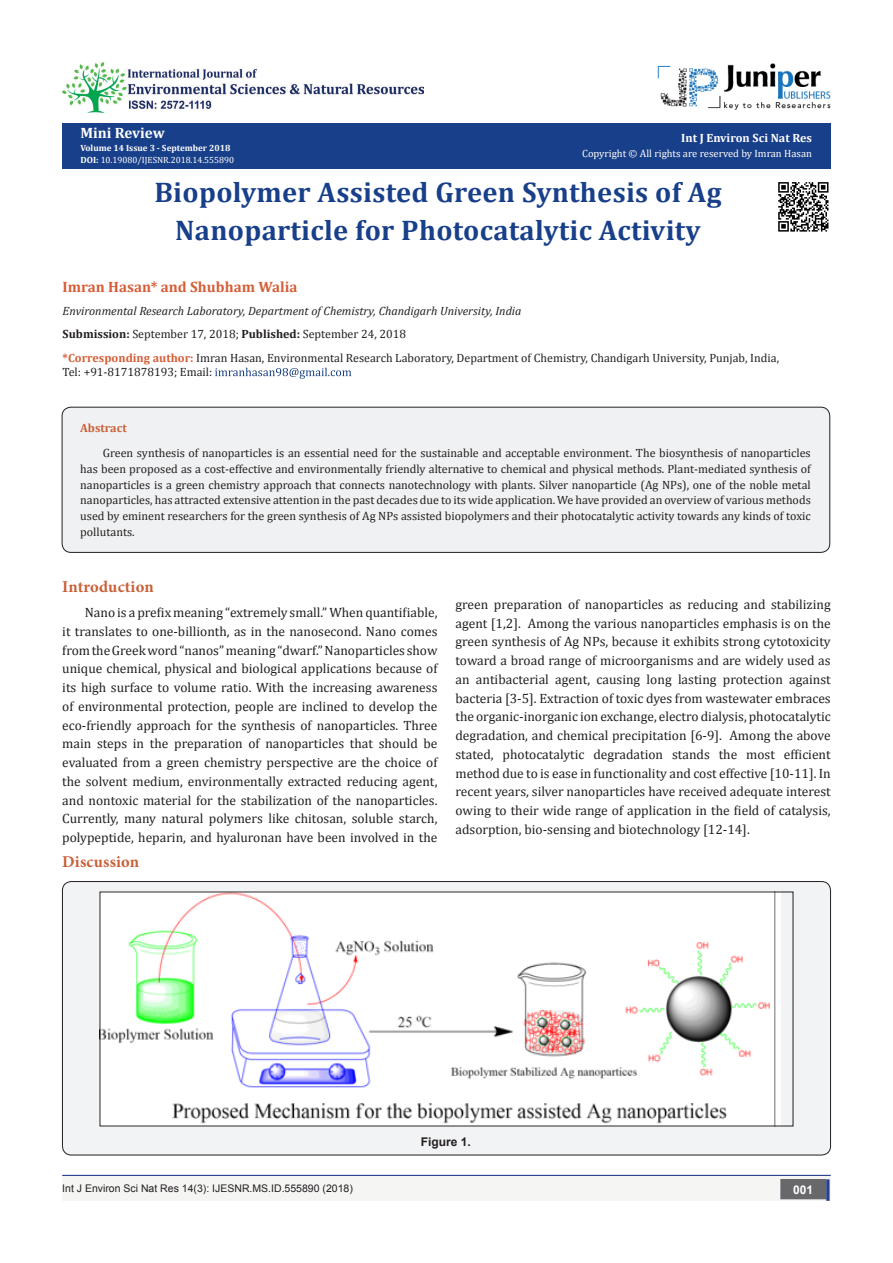
<style>
.page{position:relative;width:893px;height:1263px;background:#fff}
.page>*{position:absolute;margin:0;border:0;box-sizing:border-box;transform-origin:0 0}
.t1{font:700 28.5px/37.5px "Cambria";letter-spacing:.01em;color:#183f89;text-align:center}
.t2{font:700 16.5px "Minion Pro";letter-spacing:.01em;color:#ca5f37}
.t3{font:700 15px "Cambria";color:#d55e37}
.t4{font:700 15px "Cambria";color:#fff}
.t5{font:13.5px/18.8px "Cambria";color:#231f20;text-align:justify}
.t6{font:12px/15.8px "Cambria";color:#231f20;text-align:justify}
.t7{font:italic 12px "Cambria";color:#231f20}
.t8{font:700 12px "Cambria";color:#fff}
.t9{font:700 12px "Cambria";color:#ca5f37}
.t10{font:700 12px "Arial";color:#231f20}
.t11{font:700 12px "Arial";color:#fff}
.t12{font:10.5px "Arial";color:#231f20}
.t13{font:10.5px "Cambria";color:#fffefc}
.t14{font:9px "Cambria";color:#fff}
.t15{font:700 9px "Cambria";color:#fff}
.s1{font-weight:700}
.s2{font-weight:700;color:#d55e37}
</style>
<div class="page">
<svg style="left:215px;top:368px;width:136px;height:11px"></svg>
<div style="left:62px;top:1175px;width:494px;height:26px;background:#f5f5f4"></div>
<img style="left:657px;top:63px;width:173px;height:47px">
<div style="left:503px;top:1176px;width:328px;height:25px;background:#f5f5f4"></div>
<div style="left:781px;top:1180px;width:44px;height:18px;background:#68676a"></div>
<div style="left:780px;top:1179px;width:46px;height:20px;border:2px solid #68676a"></div>
<div style="left:826px;top:1179px;width:3px;height:22px;background:#253f8e;border:2px solid #253f8e"></div>
<hr style="left:62px;top:1175px;width:769px;height:1px;background:#253f8e">
<img style="left:62px;top:62px;width:362px;height:51px">
<div style="left:62px;top:124px;width:769px;height:45px;background:#183f89"></div>
<div style="left:62px;top:407px;width:768px;height:145px;background:#f0f1f2;border-radius:9px"></div>
<div style="left:62px;top:407px;width:768px;height:146px;border:1px solid #231f20;border-radius:9px"></div>
<div style="left:62px;top:881px;width:768px;height:274px;background:#f2f3f4;border-radius:9px"></div>
<img style="left:102px;top:894px;width:679px;height:230px">
<img style="left:778px;top:182px;width:51px;height:50px">
<p class="t4" style="left:80px;top:123px;width:86px">Mini Review</p>
<p class="t15" style="left:80px;top:141px;width:151px">Volume 14 Issue 3 - September 2018</p>
<p class="t14" style="left:80px;top:155px;width:155px"><span class="s1">DOI:</span> 10.19080/IJESNR.2018.14.555890</p>
<p class="t8" style="left:681px;top:129px;width:132px">Int J Environ Sci Nat Res</p>
<p class="t13" style="left:582px;top:148px;width:231px">Copyright © All rights are reserved by Imran Hasan</p>
<p class="t1" style="left:154px;top:173px;width:569px">Biopolymer Assisted Green Synthesis of Ag<br>Nanoparticle for Photocatalytic Activity</p>
<p class="t3" style="left:63px;top:276px;width:236px">Imran Hasan* and Shubham Walia</p>
<p class="t7" style="left:63px;top:302px;width:460px">Environmental Research Laboratory, Department of Chemistry, Chandigarh University, India</p>
<p class="t6" style="left:63px;top:326px;width:345px"><span class="s1">Submission:</span> September 17, 2018; <span class="s1">Published:</span> September 24, 2018</p>
<p class="t6" style="left:63px;top:350px;width:718px"><span class="s2">*Corresponding author:</span> Imran Hasan, Environmental Research Laboratory, Department of Chemistry, Chandigarh University, Punjab, India,</p>
<p class="t6" style="left:63px;top:364px;width:151px">Tel: +91-8171878193; Email:</p>
<p class="t9" style="left:80px;top:420px;width:48px">Abstract</p>
<p class="t6" style="left:80px;top:445px;width:732px;text-indent:22px">Green synthesis of nanoparticles is an essential need for the sustainable and acceptable environment. The biosynthesis of nanoparticles has been proposed as a cost-effective and environmentally friendly alternative to chemical and physical methods. Plant-mediated synthesis of nanoparticles is a green chemistry approach that connects nanotechnology with plants. Silver nanoparticle (Ag NPs), one of the noble metal nanoparticles, has attracted extensive attention in the past decades due to its wide application. We have provided an overview of various methods used by eminent researchers for the green synthesis of Ag NPs assisted biopolymers and their photocatalytic activity towards any kinds of toxic pollutants.</p>
<p class="t2" style="left:62px;top:575px;width:93px">Introduction</p>
<p class="t5" style="left:62px;top:603px;width:377px;text-indent:22px">Nano is a prefix meaning “extremely small.” When quantifiable, it translates to one-billionth, as in the nanosecond. Nano comes from the Greek word “nanos” meaning “dwarf.” Nanoparticles show unique chemical, physical and biological applications because of its high surface to volume ratio. With the increasing awareness of environmental protection, people are inclined to develop the eco-friendly approach for the synthesis of nanoparticles. Three main steps in the preparation of nanoparticles that should be evaluated from a green chemistry perspective are the choice of the solvent medium, environmentally extracted reducing agent, and nontoxic material for the stabilization of the nanoparticles.<br>Currently, many natural polymers like chitosan, soluble starch, polypeptide, heparin, and hyaluronan have been involved in the</p>
<p class="t5" style="left:455px;top:595px;width:377px">green preparation of nanoparticles as reducing and stabilizing agent [1,2]. Among the various nanoparticles emphasis is on the green synthesis of Ag NPs, because it exhibits strong cytotoxicity toward a broad range of microorganisms and are widely used as an antibacterial agent, causing long lasting protection against bacteria [3-5]. Extraction of toxic dyes from wastewater embraces the organic-inorganic ion exchange, electro dialysis, photocatalytic degradation, and chemical precipitation [6-9]. Among the above stated, photocatalytic degradation stands the most efficient method due to is ease in functionality and cost effective [10-11]. In recent years, silver nanoparticles have received adequate interest owing to their wide range of application in the field of catalysis, adsorption, bio-sensing and biotechnology [12-14].</p>
<p class="t2" style="left:62px;top:850px;width:78px">Discussion</p>
<p class="t10" style="left:421px;top:1133px;width:52px">Figure 1.</p>
<p class="t12" style="left:62px;top:1181px;width:292px">Int J Environ Sci Nat Res 14(3): IJESNR.MS.ID.555890 (2018)</p>
<p class="t11" style="left:793px;top:1181px;width:22px">001</p>
</div>
